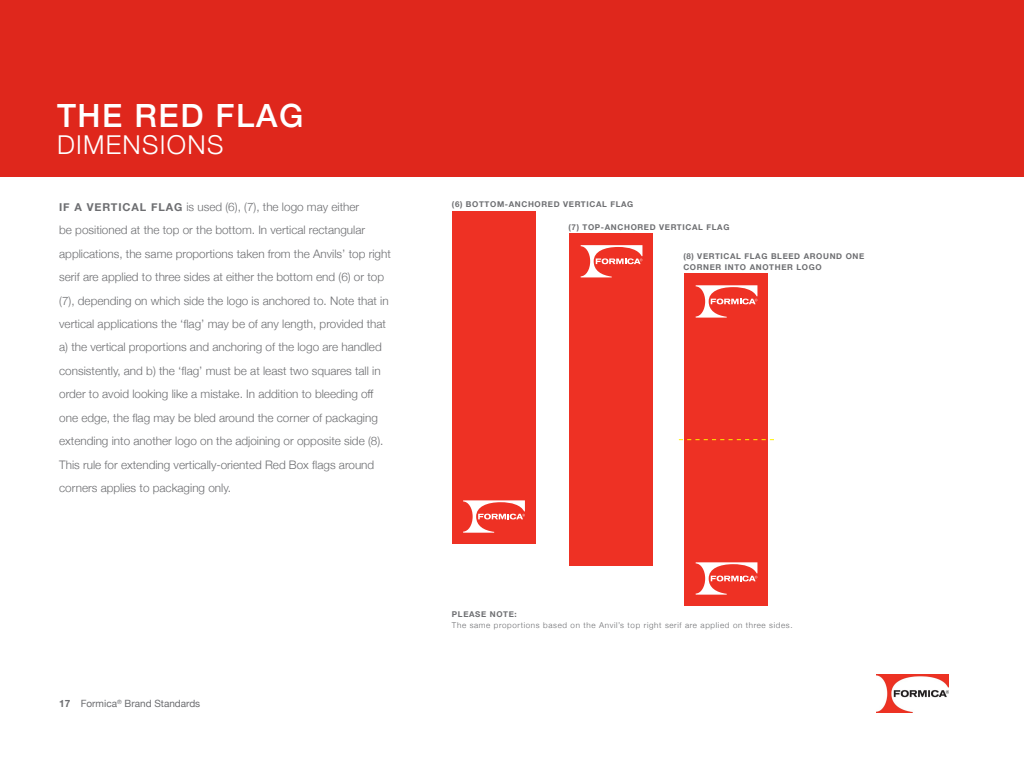
<style>
.page{position:relative;width:1024px;height:768px;background:#fff}
.page>*{position:absolute;margin:0;border:0;box-sizing:border-box;transform-origin:0 0}
.t1{font:500 32px "Helvetica Neue";letter-spacing:.05em;color:#fff}
.t2{font:300 26px "Helvetica Neue";letter-spacing:.05em;color:#fff}
.t3{font:300 11.7px/23.5px "Helvetica Neue";color:#6d6e71}
.t4{font:10px "Helvetica Neue";color:#6d6e71}
.t5{font:700 10px "Helvetica Neue";color:#6d6e71}
.t6{font:700 8px/10.4px "Helvetica Neue";letter-spacing:.08em;color:#6d6e71}
.t7{font:300 8px "Helvetica Neue";letter-spacing:.08em;color:#6d6e71}
.s1{font-weight:700;font-size:10.9px}
</style>
<div class="page">
<img style="left:877px;top:674px;width:72px;height:38px">
<div style="left:0;top:0;width:1024px;height:177px;background:#df271c"></div>
<div style="left:452px;top:212px;width:84px;height:332px;background:#ee3124"></div>
<svg style="left:463px;top:500px;width:62px;height:33px"></svg>
<div style="left:570px;top:233px;width:83px;height:333px;background:#ee3124"></div>
<svg style="left:581px;top:245px;width:61px;height:32px"></svg>
<div style="left:685px;top:273px;width:83px;height:333px;background:#ee3124"></div>
<svg style="left:696px;top:562px;width:61px;height:33px"></svg>
<svg style="left:696px;top:285px;width:61px;height:33px"></svg>
<svg style="left:679px;top:439px;width:95px;height:1px"></svg>
<h1 class="t1" style="left:57px;top:90px;width:248px">THE RED FLAG</h1>
<h2 class="t2" style="left:57px;top:123px;width:168px">DIMENSIONS</h2>
<p class="t3" style="left:59px;top:194px;width:333px"><span class="s1">IF A VERTICAL FLAG</span> is used (6), (7), the logo may either<br>be positioned at the top or the bottom. In vertical rectangular applications, the same proportions taken from the Anvils’ top right serif are applied to three sides at either the bottom end (6) or top (7), depending on which side the logo is anchored to. Note that in vertical applications the ‘flag’ may be of any length, provided that a) the vertical proportions and anchoring of the logo are handled consistently, and b) the ‘flag’ must be at least two squares tall in order to avoid looking like a mistake. In addition to bleeding off one edge, the flag may be bled around the corner of packaging extending into another logo on the adjoining or opposite side (8).<br>This rule for extending vertically-oriented Red Box flags around corners applies to packaging only.</p>
<p class="t5" style="left:59px;top:696px;width:13px">17</p>
<p class="t4" style="left:81px;top:696px;width:121px">Formica<sup>®</sup> Brand Standards</p>
<p class="t6" style="left:452px;top:199px;width:183px">(6) BOTTOM-ANCHORED VERTICAL FLAG</p>
<p class="t6" style="left:569px;top:222px;width:162px">(7) TOP-ANCHORED VERTICAL FLAG</p>
<p class="t6" style="left:683px;top:251px;width:182px">(8) VERTICAL FLAG BLEED AROUND ONE<br>CORNER INTO ANOTHER LOGO</p>
<p class="t6" style="left:452px;top:610px;width:66px">PLEASE NOTE:</p>
<p class="t7" style="left:452px;top:619px;width:342px">The same proportions based on the Anvil’s top right serif are applied on three sides.</p>
</div>
